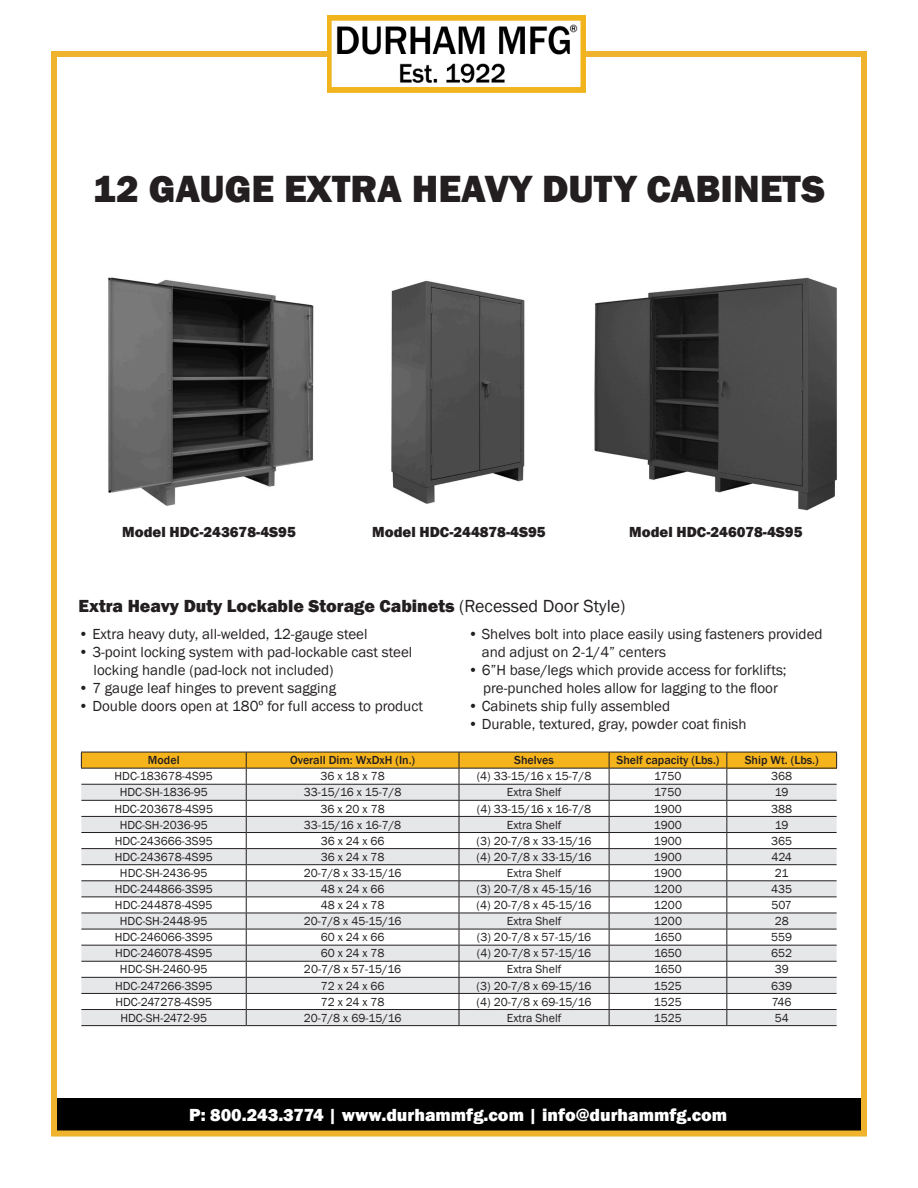
<style>
.page{position:relative;width:918px;height:1188px;background:#fff}
.page>*{position:absolute;margin:0;border:0;box-sizing:border-box;transform-origin:0 0}
.t1{font:800 39px "Franklin Gothic";color:#231f20}
.t2{font:800 18px "Franklin Gothic";color:#231f20}
.t3{font:800 18px "Franklin Gothic";color:#fff}
.t4{font:15px/18px "Franklin Gothic";color:#231f20}
.t5{font:800 15px "Franklin Gothic";color:#231f20}
.t6{font:12px "Franklin Gothic";color:#231f20}
.t7{font:500 12px "Franklin Gothic";color:#231f20}
.s1{font-weight:400}
</style>
<div class="page">
<div style="left:54px;top:1098px;width:810px;height:36px;background:#000"></div>
<div style="left:51px;top:51px;width:816px;height:1086px;border:6px solid #efb32d"></div>
<img style="left:327px;top:15px;width:258px;height:78px">
<img style="left:391px;top:280px;width:134px;height:224px">
<img style="left:594px;top:277px;width:243px;height:234px">
<img style="left:108px;top:277px;width:206px;height:229px">
<div style="left:727px;top:752px;width:110px;height:16px;background:#f6b41c"></div>
<svg style="left:727px;top:785px;width:110px;height:240px;fill:#e6e7e9"></svg>
<hr style="left:727px;top:864px;width:110px;height:1px;background:#231f20">
<hr style="left:727px;top:880px;width:110px;height:1px;background:#231f20">
<hr style="left:727px;top:913px;width:110px;height:1px;background:#231f20">
<hr style="left:727px;top:929px;width:110px;height:1px;background:#231f20">
<hr style="left:727px;top:961px;width:110px;height:1px;background:#231f20">
<hr style="left:727px;top:977px;width:110px;height:1px;background:#231f20">
<hr style="left:727px;top:784px;width:110px;height:1px;background:#231f20">
<hr style="left:727px;top:800px;width:110px;height:1px;background:#231f20">
<hr style="left:727px;top:816px;width:110px;height:1px;background:#231f20">
<hr style="left:727px;top:832px;width:110px;height:1px;background:#231f20">
<hr style="left:727px;top:848px;width:110px;height:1px;background:#231f20">
<hr style="left:727px;top:897px;width:110px;height:1px;background:#231f20">
<hr style="left:727px;top:945px;width:110px;height:1px;background:#231f20">
<hr style="left:727px;top:993px;width:110px;height:1px;background:#231f20">
<hr style="left:727px;top:1009px;width:110px;height:1px;background:#231f20">
<hr style="left:81px;top:1025px;width:165px;height:1px;background:#231f20">
<hr style="left:246px;top:1025px;width:213px;height:1px;background:#231f20">
<hr style="left:459px;top:1025px;width:150px;height:1px;background:#231f20">
<hr style="left:609px;top:1025px;width:118px;height:1px;background:#231f20">
<hr style="left:727px;top:1025px;width:110px;height:1px;background:#231f20">
<svg style="left:81px;top:752px;width:646px;height:273px"></svg>
<hr style="left:246px;top:752px;width:213px;height:1px;background:#231f20">
<hr style="left:459px;top:752px;width:150px;height:1px;background:#231f20">
<hr style="left:609px;top:752px;width:118px;height:1px;background:#231f20">
<hr style="left:727px;top:752px;width:110px;height:1px;background:#231f20">
<svg style="left:836px;top:752px;width:1px;height:16px"></svg>
<hr style="left:81px;top:768px;width:165px;height:1px;background:#231f20">
<hr style="left:246px;top:768px;width:213px;height:1px;background:#231f20">
<hr style="left:459px;top:768px;width:150px;height:1px;background:#231f20">
<hr style="left:609px;top:768px;width:118px;height:1px;background:#231f20">
<hr style="left:727px;top:768px;width:110px;height:1px;background:#231f20">
<p class="t1" style="left:93px;top:164px;width:734px">12 GAUGE EXTRA HEAVY DUTY CABINETS</p>
<p class="t5" style="left:122px;top:522px;width:175px">Model HDC-243678-4S95</p>
<p class="t5" style="left:372px;top:522px;width:175px">Model HDC-244878-4S95</p>
<p class="t5" style="left:629px;top:522px;width:175px">Model HDC-246078-4S95</p>
<p class="t2" style="left:79px;top:595px;width:548px">Extra Heavy Duty Lockable Storage Cabinets <span class="s1">(Recessed Door Style)</span></p>
<p class="t4" style="left:79px;top:625px;width:290px">• Extra heavy duty, all-welded, 12-gauge steel</p>
<p class="t4" style="left:79px;top:643px;width:335px">• 3-point locking system with pad-lockable cast steel</p>
<p class="t4" style="left:94px;top:661px;width:242px">locking handle (pad-lock not included)</p>
<p class="t4" style="left:79px;top:679px;width:259px">• 7 gauge leaf hinges to prevent sagging</p>
<p class="t4" style="left:79px;top:697px;width:346px">• Double doors open at 180º for full access to product</p>
<p class="t4" style="left:482px;top:625px;width:342px;text-indent:-14px">• Shelves bolt into place easily using fasteners provided and adjust on 2-1/4” centers</p>
<p class="t4" style="left:468px;top:661px;width:320px">• 6”H base/legs which provide access for forklifts;</p>
<p class="t4" style="left:483px;top:679px;width:296px">pre-punched holes allow for lagging to the floor</p>
<p class="t4" style="left:468px;top:697px;width:204px">• Cabinets ship fully assembled</p>
<p class="t4" style="left:468px;top:715px;width:280px">• Durable, textured, gray, powder coat finish</p>
<p class="t7" style="left:148px;top:753px;width:33px">Model</p>
<p class="t7" style="left:290px;top:753px;width:127px">Overall Dim: WxDxH (In.)</p>
<p class="t7" style="left:514px;top:753px;width:41px">Shelves</p>
<p class="t7" style="left:617px;top:753px;width:104px">Shelf capacity (Lbs.)</p>
<p class="t7" style="left:745px;top:753px;width:75px">Ship Wt. (Lbs.)</p>
<p class="t6" style="left:115px;top:769px;width:100px">HDC-183678-4S95</p>
<p class="t6" style="left:320px;top:769px;width:66px">36 x 18 x 78</p>
<p class="t6" style="left:477px;top:769px;width:116px">(4) 33-15/16 x 15-7/8</p>
<p class="t6" style="left:654px;top:769px;width:29px">1750</p>
<p class="t6" style="left:771px;top:769px;width:23px">368</p>
<p class="t6" style="left:120px;top:785px;width:90px">HDC-SH-1836-95</p>
<p class="t6" style="left:304px;top:785px;width:99px">33-15/16 x 15-7/8</p>
<p class="t6" style="left:507px;top:785px;width:56px">Extra Shelf</p>
<p class="t6" style="left:654px;top:785px;width:29px">1750</p>
<p class="t6" style="left:775px;top:785px;width:15px">19</p>
<p class="t6" style="left:115px;top:801px;width:100px">HDC-203678-4S95</p>
<p class="t6" style="left:320px;top:801px;width:66px">36 x 20 x 78</p>
<p class="t6" style="left:477px;top:801px;width:116px">(4) 33-15/16 x 16-7/8</p>
<p class="t6" style="left:654px;top:801px;width:29px">1900</p>
<p class="t6" style="left:771px;top:801px;width:23px">388</p>
<p class="t6" style="left:120px;top:817px;width:90px">HDC-SH-2036-95</p>
<p class="t6" style="left:304px;top:817px;width:99px">33-15/16 x 16-7/8</p>
<p class="t6" style="left:507px;top:817px;width:56px">Extra Shelf</p>
<p class="t6" style="left:654px;top:817px;width:29px">1900</p>
<p class="t6" style="left:775px;top:817px;width:15px">19</p>
<p class="t6" style="left:115px;top:833px;width:100px">HDC-243666-3S95</p>
<p class="t6" style="left:321px;top:833px;width:65px">36 x 24 x 66</p>
<p class="t6" style="left:477px;top:833px;width:116px">(3) 20-7/8 x 33-15/16</p>
<p class="t6" style="left:654px;top:833px;width:29px">1900</p>
<p class="t6" style="left:771px;top:833px;width:23px">365</p>
<p class="t6" style="left:115px;top:849px;width:100px">HDC-243678-4S95</p>
<p class="t6" style="left:321px;top:849px;width:65px">36 x 24 x 78</p>
<p class="t6" style="left:477px;top:849px;width:116px">(4) 20-7/8 x 33-15/16</p>
<p class="t6" style="left:654px;top:849px;width:29px">1900</p>
<p class="t6" style="left:771px;top:849px;width:22px">424</p>
<p class="t6" style="left:120px;top:865px;width:89px">HDC-SH-2436-95</p>
<p class="t6" style="left:304px;top:865px;width:99px">20-7/8 x 33-15/16</p>
<p class="t6" style="left:507px;top:865px;width:56px">Extra Shelf</p>
<p class="t6" style="left:654px;top:865px;width:29px">1900</p>
<p class="t6" style="left:775px;top:865px;width:15px">21</p>
<p class="t6" style="left:115px;top:882px;width:100px">HDC-244866-3S95</p>
<p class="t6" style="left:321px;top:882px;width:65px">48 x 24 x 66</p>
<p class="t6" style="left:477px;top:882px;width:116px">(3) 20-7/8 x 45-15/16</p>
<p class="t6" style="left:654px;top:882px;width:30px">1200</p>
<p class="t6" style="left:771px;top:882px;width:23px">435</p>
<p class="t6" style="left:115px;top:898px;width:99px">HDC-244878-4S95</p>
<p class="t6" style="left:321px;top:898px;width:65px">48 x 24 x 78</p>
<p class="t6" style="left:477px;top:898px;width:116px">(4) 20-7/8 x 45-15/16</p>
<p class="t6" style="left:654px;top:898px;width:30px">1200</p>
<p class="t6" style="left:772px;top:898px;width:22px">507</p>
<p class="t6" style="left:120px;top:914px;width:89px">HDC-SH-2448-95</p>
<p class="t6" style="left:304px;top:914px;width:99px">20-7/8 x 45-15/16</p>
<p class="t6" style="left:507px;top:914px;width:56px">Extra Shelf</p>
<p class="t6" style="left:654px;top:914px;width:30px">1200</p>
<p class="t6" style="left:775px;top:914px;width:16px">28</p>
<p class="t6" style="left:115px;top:930px;width:100px">HDC-246066-3S95</p>
<p class="t6" style="left:321px;top:930px;width:65px">60 x 24 x 66</p>
<p class="t6" style="left:477px;top:930px;width:116px">(3) 20-7/8 x 57-15/16</p>
<p class="t6" style="left:654px;top:930px;width:29px">1650</p>
<p class="t6" style="left:771px;top:930px;width:23px">559</p>
<p class="t6" style="left:115px;top:946px;width:99px">HDC-246078-4S95</p>
<p class="t6" style="left:321px;top:946px;width:65px">60 x 24 x 78</p>
<p class="t6" style="left:477px;top:946px;width:116px">(4) 20-7/8 x 57-15/16</p>
<p class="t6" style="left:654px;top:946px;width:29px">1650</p>
<p class="t6" style="left:771px;top:946px;width:23px">652</p>
<p class="t6" style="left:120px;top:962px;width:89px">HDC-SH-2460-95</p>
<p class="t6" style="left:304px;top:962px;width:99px">20-7/8 x 57-15/16</p>
<p class="t6" style="left:507px;top:962px;width:56px">Extra Shelf</p>
<p class="t6" style="left:654px;top:962px;width:29px">1650</p>
<p class="t6" style="left:775px;top:962px;width:16px">39</p>
<p class="t6" style="left:115px;top:978px;width:99px">HDC-247266-3S95</p>
<p class="t6" style="left:321px;top:978px;width:65px">72 x 24 x 66</p>
<p class="t6" style="left:477px;top:978px;width:116px">(3) 20-7/8 x 69-15/16</p>
<p class="t6" style="left:654px;top:978px;width:29px">1525</p>
<p class="t6" style="left:771px;top:978px;width:23px">639</p>
<p class="t6" style="left:115px;top:994px;width:98px">HDC-247278-4S95</p>
<p class="t6" style="left:321px;top:994px;width:65px">72 x 24 x 78</p>
<p class="t6" style="left:477px;top:994px;width:116px">(4) 20-7/8 x 69-15/16</p>
<p class="t6" style="left:654px;top:994px;width:29px">1525</p>
<p class="t6" style="left:772px;top:994px;width:21px">746</p>
<p class="t6" style="left:120px;top:1010px;width:88px">HDC-SH-2472-95</p>
<p class="t6" style="left:304px;top:1010px;width:99px">20-7/8 x 69-15/16</p>
<p class="t6" style="left:507px;top:1010px;width:56px">Extra Shelf</p>
<p class="t6" style="left:654px;top:1010px;width:29px">1525</p>
<p class="t6" style="left:775px;top:1010px;width:16px">54</p>
<p class="t3" style="left:189px;top:1103px;width:540px">P: 800.243.3774 | www.durhammfg.com | info@durhammfg.com</p>
</div>
